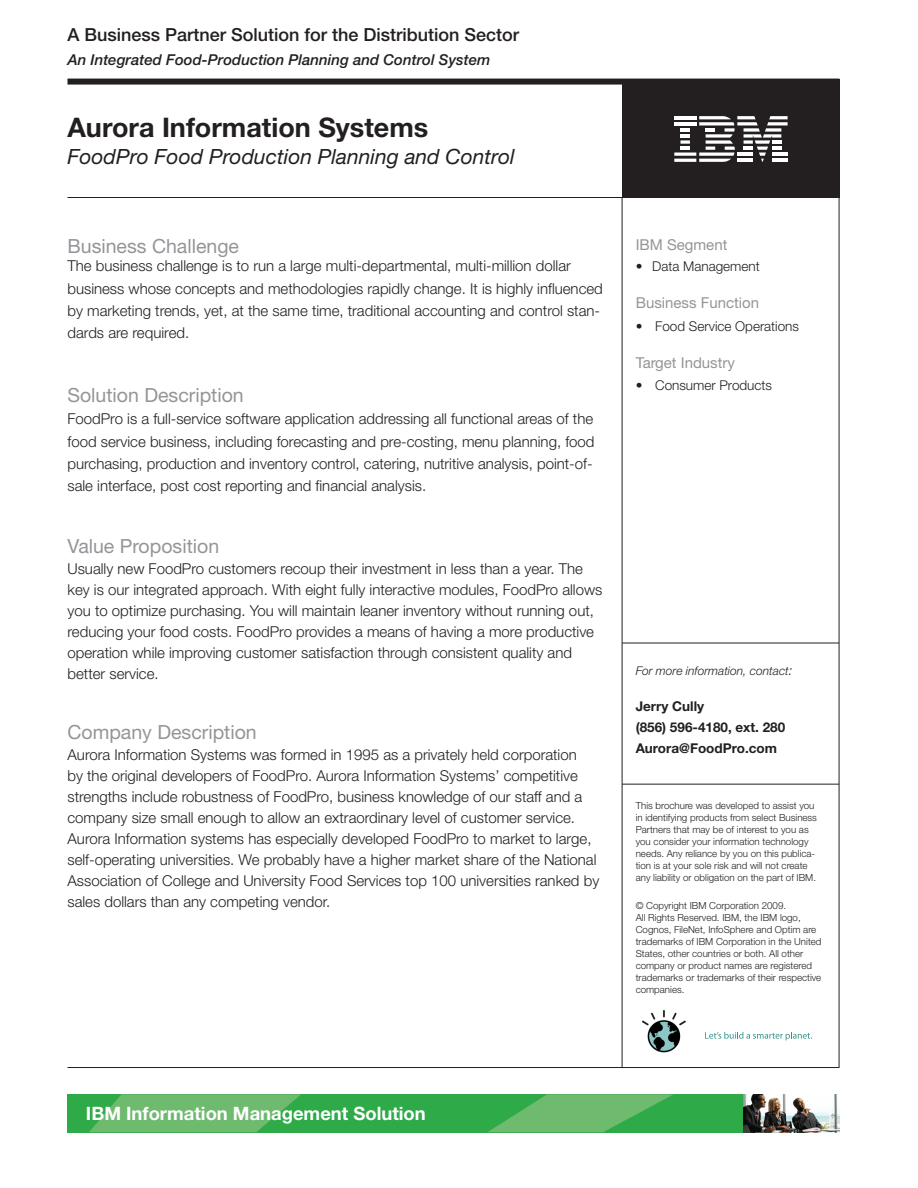
<style>
.page{position:relative;width:918px;height:1188px;background:#fff}
.page>*{position:absolute;margin:0;border:0;box-sizing:border-box;transform-origin:0 0}
.t1{font:700 27px "Helvetica Neue";color:#231f20}
.t2{font:italic 21px "Helvetica Neue";color:#231f20}
.Paragraph_Style_1{font:19.5px "Helvetica Neue LT Std";color:#939598}
.t3{font:700 18.45px "Helvetica Neue LT Std";color:#fff}
.t4{font:500 18px "Helvetica Neue LT Std";color:#231f20}
.Paragraph_Style_1-2{font:300 15px/21px "Helvetica Neue";color:#231f20}
.t5{font:italic 500 15px "Helvetica Neue";color:#231f20}
.Paragraph_Style_1-3{font:15px "Helvetica Neue LT Std";color:#939598}
.t6{font:300 13.5px "Helvetica Neue";color:#231f20}
.t7{font:700 13.5px "Helvetica Neue";color:#231f20}
.t8{font:italic 300 12px "Helvetica Neue";color:#231f20}
.Paragraph_Style_1-4{font:300 9.75px/12px "Helvetica Neue";color:#231f20}
.s1{font-size:13.5px}
</style>
<div class="page">
<div style="left:622px;top:79px;width:217px;height:119px;background:#231f20"></div>
<svg style="left:674px;top:116px;width:114px;height:46px"></svg>
<hr style="left:737px;top:159px;width:16px;height:3px;background:#fff">
<hr style="left:674px;top:159px;width:22px;height:3px;background:#fff">
<hr style="left:622px;top:784px;width:217px;height:1px;background:#231f20">
<hr style="left:622px;top:643px;width:217px;height:1px;background:#231f20">
<img style="left:642px;top:1011px;width:44px;height:42px">
<svg style="left:705px;top:1032px;width:107px;height:8px"></svg>
<div style="left:68px;top:1094px;width:676px;height:38px;background:#2eaa49"></div>
<svg style="left:89px;top:1094px;width:212px;height:38px"></svg>
<svg style="left:488px;top:1094px;width:185px;height:38px"></svg>
<img style="left:743px;top:1094px;width:96px;height:38px">
<div style="left:68px;top:79px;width:771px;height:6px;background:#231f20"></div>
<hr style="left:68px;top:197px;width:771px;height:1px;background:#231f20">
<hr style="left:68px;top:1067px;width:771px;height:1px;background:#231f20">
<hr style="left:622px;top:198px;width:1px;height:870px;background:#231f20">
<hr style="left:839px;top:198px;width:1px;height:870px;background:#231f20">
<p class="t4" style="left:68px;top:24px;width:453px">A Business Partner Solution for the Distribution Sector</p>
<p class="t5" style="left:68px;top:51px;width:424px">An Integrated Food-Production Planning and Control System</p>
<p class="t1" style="left:68px;top:110px;width:362px">Aurora Information Systems</p>
<p class="t2" style="left:68px;top:144px;width:449px">FoodPro Food Production Planning and Control</p>
<p class="Paragraph_Style_1" style="left:68px;top:235px;width:173px">Business Challenge</p>
<p class="Paragraph_Style_1-2" style="left:68px;top:255px;width:505px">The business challenge is to run a large multi-departmental, multi-million dollar</p>
<p class="Paragraph_Style_1-2" style="left:68px;top:277px;width:537px">business whose concepts and methodologies rapidly change. It is highly influenced</p>
<p class="Paragraph_Style_1-2" style="left:68px;top:300px;width:534px">by marketing trends, yet, at the same time, traditional accounting and control stan-</p>
<p class="Paragraph_Style_1-2" style="left:68px;top:322px;width:123px">dards are required.</p>
<p class="Paragraph_Style_1" style="left:68px;top:384px;width:178px">Solution Description</p>
<p class="Paragraph_Style_1-2" style="left:68px;top:408px;width:527px">FoodPro is a full-service software application addressing all functional areas of the</p>
<p class="Paragraph_Style_1-2" style="left:68px;top:431px;width:529px">food service business, including forecasting and pre-costing, menu planning, food</p>
<p class="Paragraph_Style_1-2" style="left:68px;top:453px;width:527px">purchasing, production and inventory control, catering, nutritive analysis, point-of-</p>
<p class="Paragraph_Style_1-2" style="left:68px;top:475px;width:360px">sale interface, post cost reporting and financial analysis.</p>
<p class="Paragraph_Style_1" style="left:68px;top:534px;width:153px">Value Proposition</p>
<p class="Paragraph_Style_1-2" style="left:68px;top:558px;width:517px">Usually new FoodPro customers recoup their investment in less than a year. The</p>
<p class="Paragraph_Style_1-2" style="left:68px;top:579px;width:536px">key is our integrated approach. With eight fully interactive modules, FoodPro allows you to optimize purchasing. You will maintain leaner inventory without running out, reducing your food costs. FoodPro provides a means of having a more productive operation while improving customer satisfaction through consistent quality and better service.</p>
<p class="Paragraph_Style_1" style="left:68px;top:720px;width:191px">Company Description</p>
<p class="Paragraph_Style_1-2" style="left:68px;top:744px;width:533px">Aurora Information Systems was formed in 1995 as a privately held corporation<br>by the original developers of FoodPro. Aurora Information Systems’ competitive strengths include robustness of FoodPro, business knowledge of our staff and a company size small enough to allow an extraordinary level of customer service.<br>Aurora Information systems has especially developed FoodPro to market to large, self-operating universities. We probably have a higher market share of the National Association of College and University Food Services top 100 universities ranked by sales dollars than any competing vendor.</p>
<p class="Paragraph_Style_1-3" style="left:636px;top:236px;width:93px">IBM Segment</p>
<p class="t6" style="left:636px;top:258px;width:126px">• Data Management</p>
<p class="Paragraph_Style_1-3" style="left:636px;top:294px;width:125px">Business Function</p>
<p class="t6" style="left:636px;top:318px;width:165px">• Food Service Operations</p>
<p class="Paragraph_Style_1-3" style="left:636px;top:354px;width:101px">Target Industry</p>
<p class="t6" style="left:636px;top:377px;width:138px">• Consumer Products</p>
<p class="t8" style="left:636px;top:664px;width:158px">For more information, contact<span class="s1">:</span></p>
<p class="t7" style="left:636px;top:698px;width:70px">Jerry Cully</p>
<p class="t7" style="left:636px;top:719px;width:151px">(856) 596-4180, ext. 280</p>
<p class="t7" style="left:636px;top:740px;width:143px">Aurora@FoodPro.com</p>
<p class="Paragraph_Style_1-4" style="left:636px;top:799px;width:183px">This brochure was developed to assist you in identifying products from select Business Partners that may be of interest to you as you consider your information technology</p>
<p class="Paragraph_Style_1-4" style="left:636px;top:847px;width:182px">needs. Any reliance by you on this publica&shy;tion is at your sole risk and will not create any liability or obligation on the part of IBM.</p>
<p class="Paragraph_Style_1-4" style="left:636px;top:899px;width:187px">© Copyright IBM Corporation 2009.<br>All Rights Reserved. IBM, the IBM logo, Cognos, FileNet, InfoSphere and Optim are trademarks of IBM Corporation in the United States, other countries or both. All other company or product names are registered trademarks or trademarks of their respective companies.</p>
<p class="t3" style="left:86px;top:1102px;width:341px">IBM Information Management Solution</p>
</div>
